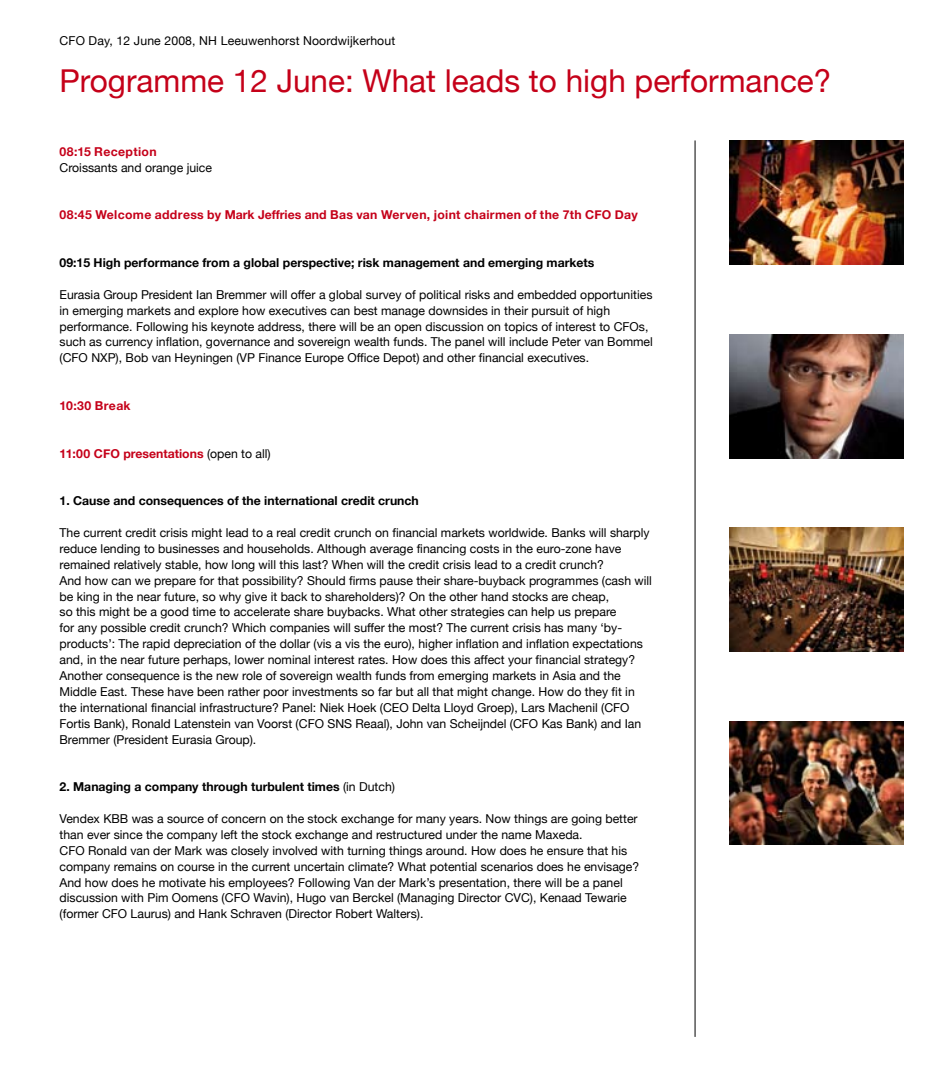
<style>
.page{position:relative;width:943px;height:1092px;background:#fff}
.page>*{position:absolute;margin:0;border:0;box-sizing:border-box;transform-origin:0 0}
.t1{font:31.5px "Helvetica Neue";color:#c50119}
.t2{font:12.25px/15.9px "Helvetica Neue";color:#000}
.t3{font:700 12.25px "Helvetica Neue";color:#000}
.t4{font:700 12.25px "Helvetica Neue";letter-spacing:.02em;color:#c50119}
.s1{font-weight:400;color:#000}
.s2{font-weight:400}
</style>
<div class="page">
<hr style="left:694px;top:140px;width:1px;height:896px;background:#000">
<img style="left:729px;top:721px;width:174px;height:123px">
<img style="left:729px;top:527px;width:174px;height:124px">
<img style="left:729px;top:140px;width:174px;height:124px">
<img style="left:729px;top:334px;width:174px;height:124px">
<p class="t2" style="left:60px;top:32px;width:337px">CFO Day, 12 June 2008, NH Leeuwenhorst Noordwijkerhout</p>
<h1 class="t1" style="left:60px;top:62px;width:773px">Programme 12 June: What leads to high performance?</h1>
<p class="t4" style="left:60px;top:144px;width:99px">08:15 Reception</p>
<p class="t2" style="left:60px;top:159px;width:154px">Croissants and orange juice</p>
<p class="t4" style="left:60px;top:207px;width:535px">08:45 Welcome address by Mark Jeffries and Bas van Werven, joint chairmen of the 7th CFO</p>
<p class="t4" style="left:615px;top:207px;width:25px">Day</p>
<p class="t3" style="left:60px;top:255px;width:536px">09:15 High performance from a global perspective; risk management and emerging markets</p>
<p class="t2" style="left:60px;top:286px;width:595px">Eurasia Group President Ian Bremmer will offer a global survey of political risks and embedded opportunities in emerging markets and explore how executives can best manage downsides in their pursuit of high performance. Following his keynote address, there will be an open discussion on topics of interest to CFOs, such as currency inflation, governance and sovereign wealth funds. The panel will include Peter van Bommel (CFO NXP), Bob van Heyningen (VP Finance Europe Office Depot) and other financial executives.</p>
<p class="t4" style="left:60px;top:398px;width:73px">10:30 Break</p>
<p class="t4" style="left:60px;top:445px;width:44px">11:00 CFO</p>
<p class="t4" style="left:123px;top:445px;width:149px">presentations <span class="s1">(open to all)</span></p>
<p class="t3" style="left:60px;top:493px;width:361px">1. Cause and consequences of the international credit crunch</p>
<p class="t2" style="left:60px;top:524px;width:594px">The current credit crisis might lead to a real credit crunch on financial markets worldwide. Banks will sharply reduce lending to businesses and households. Although average financing costs in the euro-zone have remained relatively stable, how long will this last? When will the credit crisis lead to a credit crunch?<br>And how can we prepare for that possibility? Should firms pause their share-buyback programmes (cash will be king in the near future, so why give it back to shareholders)? On the other hand stocks are cheap,<br>so this might be a good time to accelerate share buybacks. What other strategies can help us prepare<br>for any possible credit crunch? Which companies will suffer the most? The current crisis has many ‘by&shy;products’: The rapid depreciation of the dollar (vis a vis the euro), higher inflation and inflation expectations and, in the near future perhaps, lower nominal interest rates. How does this affect your financial strategy?<br>Another consequence is the new role of sovereign wealth funds from emerging markets in Asia and the Middle East. These have been rather poor investments so far but all that might change. How do they fit in the international financial infrastructure? Panel: Niek Hoek (CEO Delta Lloyd Groep), Lars Machenil (CFO Fortis Bank), Ronald Latenstein van Voorst (CFO SNS Reaal), John van Scheijndel (CFO Kas Bank) and Ian Bremmer (President Eurasia Group).</p>
<p class="t3" style="left:60px;top:779px;width:337px">2. Managing a company through turbulent times <span class="s2">(in Dutch)</span></p>
<p class="t2" style="left:60px;top:810px;width:581px">Vendex KBB was a source of concern on the stock exchange for many years. Now things are going better than ever since the company left the stock exchange and restructured under the name Maxeda.<br>CFO Ronald van der Mark was closely involved with turning things around. How does he ensure that his company remains on course in the current uncertain climate? What potential scenarios does he envisage?<br>And how does he motivate his employees? Following Van der Mark’s presentation, there will be a panel discussion with Pim Oomens (CFO Wavin), Hugo van Berckel (Managing Director CVC), Kenaad Tewarie (former CFO Laurus) and Hank Schraven (Director Robert Walters).</p>
</div>
